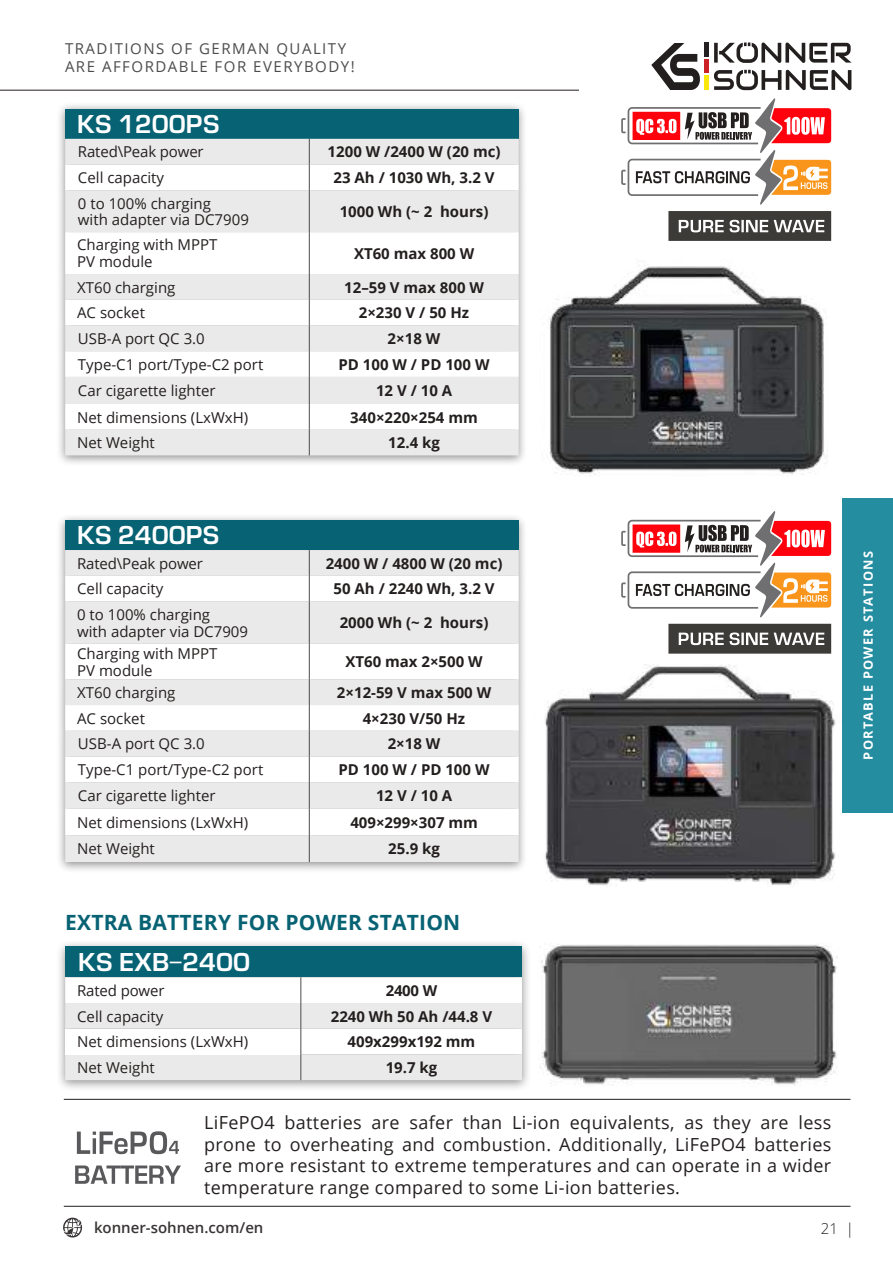
<style>
.page{position:relative;width:893px;height:1263px;background:#fff}
.page>*{position:absolute;margin:0;border:0;box-sizing:border-box;transform-origin:0 0}
.t1{font:24px "Europe Demi C";color:#fff}
.t2{font:700 21px "Open Sans";letter-spacing:.01em;color:#076273}
.t3{font:18px/21.6px "Open Sans";letter-spacing:.02em;color:#241f1f;text-align:justify}
.t4{font:15px/17px "Open Sans";color:#241f1f}
.t5{font:700 15px "Open Sans";color:#241f1f}
.t6{font:15px/18px "Open Sans";letter-spacing:.1em;color:#4e4b4c}
.t7{font:600 15px "Open Sans";color:#393535}
.t8{font:300 15px "Open Sans";color:#241f1f}
.t9{font:700 12.75px "Open Sans";letter-spacing:.1em;color:#fff}
</style>
<div class="page">
<hr style="left:0;top:90px;width:579px;height:1px;background:#241f1f">
<svg style="left:651px;top:43px;width:49px;height:47px"></svg>
<svg style="left:714px;top:42px;width:137px;height:21px"></svg>
<svg style="left:714px;top:70px;width:137px;height:20px"></svg>
<div style="left:704px;top:43px;width:5px;height:14px;background:#241f21"></div>
<div style="left:704px;top:59px;width:5px;height:14px;background:#cc2126"></div>
<div style="left:704px;top:76px;width:5px;height:14px;background:#fae80d"></div>
<svg style="left:63px;top:1217px;width:19px;height:21px"></svg>
<hr style="left:64px;top:1206px;width:786px;height:1px;background:#241f1f">
<div style="left:842px;top:498px;width:51px;height:315px;background:#248d9f"></div>
<img style="left:540px;top:944px;width:297px;height:141px">
<div style="left:56px;top:939px;width:476px;height:153px;background:#241f1f;opacity:.5"></div>
<div style="left:65px;top:947px;width:457px;height:30px;background:#076273"></div>
<svg style="left:65px;top:977px;width:457px;height:103px"></svg>
<img style="left:549px;top:259px;width:279px;height:216px">
<div style="left:56px;top:102px;width:472px;height:365px;background:#241f1f;opacity:.5"></div>
<div style="left:65px;top:109px;width:454px;height:30px;background:#076273"></div>
<div style="left:65px;top:139px;width:454px;height:26px;background:#ebeaea"></div>
<svg style="left:65px;top:165px;width:454px;height:109px"></svg>
<svg style="left:309px;top:139px;width:1px;height:51px"></svg>
<hr style="left:309px;top:190px;width:1px;height:42px;background:#4e4b4c">
<hr style="left:309px;top:232px;width:1px;height:42px;background:#4e4b4c">
<svg style="left:65px;top:274px;width:454px;height:181px"></svg>
<svg style="left:668px;top:211px;width:163px;height:30px;background:#5f5d5a"></svg>
<svg style="left:621px;top:98px;width:210px;height:107px"></svg>
<img style="left:545px;top:664px;width:291px;height:222px">
<div style="left:56px;top:513px;width:472px;height:360px;background:#241f1f;opacity:.5"></div>
<div style="left:65px;top:520px;width:454px;height:30px;background:#076273"></div>
<div style="left:65px;top:550px;width:454px;height:26px;background:#ebeaea"></div>
<svg style="left:65px;top:576px;width:454px;height:103px"></svg>
<svg style="left:309px;top:550px;width:1px;height:51px"></svg>
<hr style="left:309px;top:601px;width:1px;height:42px;background:#4e4b4c">
<hr style="left:309px;top:643px;width:1px;height:36px;background:#4e4b4c">
<svg style="left:65px;top:679px;width:454px;height:183px"></svg>
<svg style="left:668px;top:624px;width:163px;height:30px;background:#605e5c"></svg>
<svg style="left:621px;top:511px;width:210px;height:107px"></svg>
<hr style="left:64px;top:1099px;width:786px;height:1px;background:#241f1f">
<svg style="left:77px;top:1131px;width:102px;height:23px"></svg>
<svg style="left:75px;top:1165px;width:106px;height:19px"></svg>
<p class="t6" style="left:65px;top:39px;width:291px">TRADITIONS OF GERMAN QUALITY<br>ARE AFFORDABLE FOR EVERYBODY!</p>
<h1 class="t1" style="left:77px;top:110px;width:144px">KS 1200PS</h1>
<p class="t4" style="left:78px;top:143px;width:127px">Rated\Peak power</p>
<p class="t5" style="left:328px;top:141px;width:174px">1200 W /2400 W (20 mc)</p>
<p class="t4" style="left:78px;top:169px;width:88px">Сell capacity</p>
<p class="t5" style="left:334px;top:167px;width:163px">23 Ah / 1030 Wh, 3.2 V</p>
<p class="t4" style="left:78px;top:194px;width:172px">0 to 100% charging<br>with adapter via DC7909</p>
<p class="t5" style="left:340px;top:201px;width:150px">1000 Wh (~ 2 hours)</p>
<p class="t4" style="left:77px;top:236px;width:142px">Charging with MPPT<br>PV module</p>
<p class="t5" style="left:354px;top:243px;width:122px">XT60 max 800 W</p>
<p class="t4" style="left:77px;top:278px;width:100px">XT60 charging</p>
<p class="t5" style="left:344px;top:277px;width:141px">12–59 V max 800 W</p>
<p class="t4" style="left:77px;top:304px;width:69px">AC socket</p>
<p class="t5" style="left:359px;top:302px;width:112px">2×230 V / 50 Hz</p>
<p class="t4" style="left:78px;top:330px;width:128px">USB-A port QC 3.0</p>
<p class="t5" style="left:388px;top:328px;width:54px">2×18 W</p>
<p class="t4" style="left:78px;top:355px;width:187px">Type-C1 port/Type-C2 port</p>
<p class="t5" style="left:338px;top:354px;width:153px">PD 100 W / PD 100 W</p>
<p class="t4" style="left:78px;top:382px;width:139px">Car cigarette lighter</p>
<p class="t5" style="left:376px;top:380px;width:78px">12 V / 10 A</p>
<p class="t4" style="left:77px;top:408px;width:173px">Net dimensions (LxWxH)</p>
<p class="t5" style="left:350px;top:407px;width:129px">340×220×254 mm</p>
<p class="t4" style="left:77px;top:434px;width:79px">Net Weight</p>
<p class="t5" style="left:388px;top:432px;width:53px">12.4 kg</p>
<h1 class="t1" style="left:77px;top:521px;width:144px">KS 2400PS</h1>
<p class="t4" style="left:77px;top:554px;width:127px">Rated\Peak power</p>
<p class="t5" style="left:326px;top:553px;width:178px">2400 W / 4800 W (20 mc)</p>
<p class="t4" style="left:77px;top:580px;width:88px">Сell capacity</p>
<p class="t5" style="left:334px;top:578px;width:163px">50 Ah / 2240 Wh, 3.2 V</p>
<p class="t4" style="left:77px;top:605px;width:172px">0 to 100% charging<br>with adapter via DC7909</p>
<p class="t5" style="left:340px;top:612px;width:150px">2000 Wh (~ 2 hours)</p>
<p class="t4" style="left:77px;top:644px;width:142px">Charging with MPPT<br>PV module</p>
<p class="t5" style="left:345px;top:651px;width:139px">XT60 max 2×500 W</p>
<p class="t4" style="left:77px;top:684px;width:100px">XT60 charging</p>
<p class="t5" style="left:337px;top:682px;width:156px">2×12-59 V max 500 W</p>
<p class="t4" style="left:77px;top:709px;width:69px">AC socket</p>
<p class="t5" style="left:363px;top:708px;width:104px">4×230 V/50 Hz</p>
<p class="t4" style="left:78px;top:735px;width:128px">USB-A port QC 3.0</p>
<p class="t5" style="left:388px;top:733px;width:54px">2×18 W</p>
<p class="t4" style="left:78px;top:761px;width:187px">Type-C1 port/Type-C2 port</p>
<p class="t5" style="left:338px;top:759px;width:153px">PD 100 W / PD 100 W</p>
<p class="t4" style="left:78px;top:787px;width:139px">Car cigarette lighter</p>
<p class="t5" style="left:376px;top:785px;width:78px">12 V / 10 A</p>
<p class="t4" style="left:77px;top:813px;width:173px">Net dimensions (LxWxH)</p>
<p class="t5" style="left:350px;top:811px;width:129px">409×299×307 mm</p>
<p class="t4" style="left:77px;top:840px;width:79px">Net Weight</p>
<p class="t5" style="left:388px;top:838px;width:53px">25.9 kg</p>
<p class="t9" style="left:859px;top:760px;width:210px;rotate:-90deg">PORTABLE POWER STATIONS</p>
<h2 class="t2" style="left:65px;top:908px;width:397px">EXTRA BATTERY FOR POWER STATION</h2>
<h1 class="t1" style="left:78px;top:948px;width:173px">KS EXB-2400</h1>
<p class="t4" style="left:77px;top:981px;width:89px">Rated power</p>
<p class="t5" style="left:386px;top:980px;width:53px">2400 W</p>
<p class="t4" style="left:77px;top:1007px;width:88px">Сell capacity</p>
<p class="t5" style="left:331px;top:1005px;width:163px">2240 Wh 50 Ah /44.8 V</p>
<p class="t4" style="left:77px;top:1033px;width:173px">Net dimensions (LxWxH)</p>
<p class="t5" style="left:348px;top:1031px;width:129px">409x299x192 mm</p>
<p class="t4" style="left:77px;top:1059px;width:79px">Net Weight</p>
<p class="t5" style="left:386px;top:1057px;width:53px">19.7 kg</p>
<p class="t3" style="left:204px;top:1111px;width:629px">LiFePO4 batteries are safer than Li-ion equivalents, as they are less prone to overheating and combustion. Additionally, LiFePO4 batteries are more resistant to extreme temperatures and can operate in a wider temperature range compared to some Li-ion batteries.</p>
<p class="t7" style="left:94px;top:1217px;width:171px">konner-sohnen.com/en</p>
<p class="t8" style="left:821px;top:1219px;width:35px">21 |</p>
</div>
